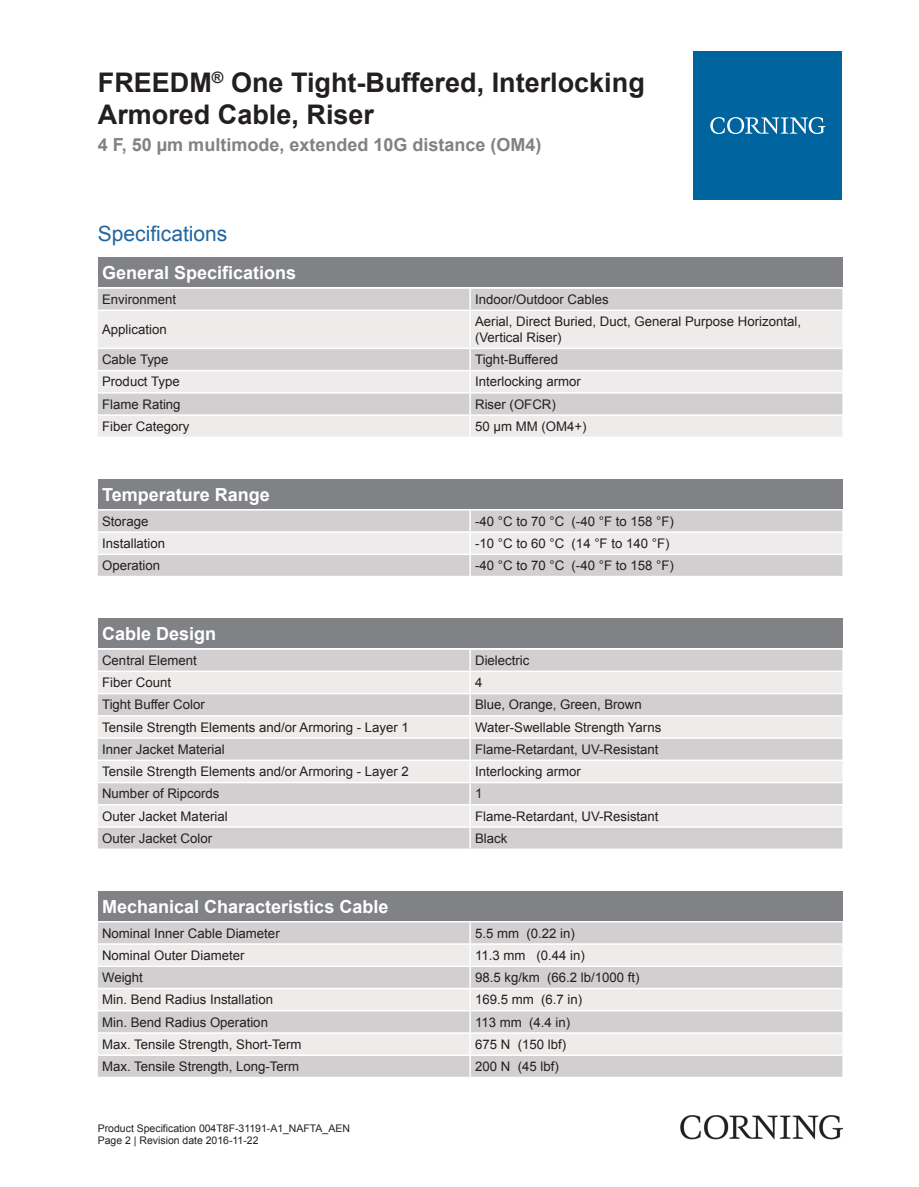
<style>
.page{position:relative;width:919px;height:1187px;background:#fff}
.page>*{position:absolute;margin:0;border:0;box-sizing:border-box;transform-origin:0 0}
.t1{font:700 27px/32.4px "Arial";color:#231f20}
.t2{font:21px "Arial";color:#2166a2}
.t3{font:700 18px "Arial";color:#fff}
.t4{font:700 18px "Arial";color:#808285}
.t5{font:13.2px/15.9px "Arial";color:#231f20}
.t6{font:10.5px/12.6px "Arial";color:#231f20}
</style>
<div class="page">
<div style="left:98px;top:257px;width:744px;height:30px;background:#808285"></div>
<div style="left:98px;top:289px;width:744px;height:20px;background:#d1cfcf"></div>
<svg style="left:98px;top:311px;width:744px;height:125px;background:#e3e2e1"></svg>
<hr style="left:469px;top:289px;width:2px;height:20px;background:#fff">
<hr style="left:469px;top:311px;width:2px;height:36px;background:#fff">
<hr style="left:469px;top:349px;width:2px;height:21px;background:#fff">
<hr style="left:469px;top:371px;width:2px;height:21px;background:#fff">
<hr style="left:469px;top:393px;width:2px;height:21px;background:#fff">
<hr style="left:469px;top:416px;width:2px;height:20px;background:#fff">
<hr style="left:98px;top:347px;width:372px;height:2px;background:#fff">
<hr style="left:470px;top:347px;width:372px;height:2px;background:#fff">
<hr style="left:98px;top:370px;width:372px;height:1px;background:#fff">
<hr style="left:470px;top:370px;width:372px;height:1px;background:#fff">
<hr style="left:98px;top:392px;width:372px;height:1px;background:#fff">
<hr style="left:470px;top:392px;width:372px;height:1px;background:#fff">
<hr style="left:98px;top:414px;width:372px;height:2px;background:#fff">
<hr style="left:470px;top:414px;width:372px;height:2px;background:#fff">
<div style="left:98px;top:479px;width:744px;height:30px;background:#808285"></div>
<div style="left:98px;top:510px;width:744px;height:65px;background:#d1cfcf"></div>
<div style="left:98px;top:533px;width:744px;height:20px;background:#edeceb"></div>
<hr style="left:469px;top:510px;width:2px;height:21px;background:#fff">
<hr style="left:469px;top:533px;width:2px;height:20px;background:#fff">
<hr style="left:469px;top:555px;width:2px;height:20px;background:#fff">
<hr style="left:98px;top:531px;width:372px;height:2px;background:#fff">
<hr style="left:470px;top:531px;width:372px;height:2px;background:#fff">
<hr style="left:98px;top:553px;width:372px;height:2px;background:#fff">
<hr style="left:470px;top:553px;width:372px;height:2px;background:#fff">
<div style="left:98px;top:618px;width:744px;height:30px;background:#808285"></div>
<div style="left:98px;top:650px;width:744px;height:198px;background:#d1cfcf"></div>
<svg style="left:98px;top:672px;width:744px;height:154px;background:#e1e0df"></svg>
<hr style="left:469px;top:649px;width:2px;height:21px;background:#fff">
<hr style="left:469px;top:672px;width:2px;height:20px;background:#fff">
<hr style="left:469px;top:694px;width:2px;height:21px;background:#fff">
<hr style="left:469px;top:716px;width:2px;height:21px;background:#fff">
<hr style="left:469px;top:738px;width:2px;height:21px;background:#fff">
<hr style="left:469px;top:761px;width:2px;height:20px;background:#fff">
<hr style="left:469px;top:783px;width:2px;height:21px;background:#fff">
<hr style="left:469px;top:805px;width:2px;height:21px;background:#fff">
<hr style="left:469px;top:827px;width:2px;height:21px;background:#fff">
<hr style="left:98px;top:670px;width:372px;height:2px;background:#fff">
<hr style="left:470px;top:670px;width:372px;height:2px;background:#fff">
<hr style="left:98px;top:692px;width:372px;height:2px;background:#fff">
<hr style="left:470px;top:692px;width:372px;height:2px;background:#fff">
<hr style="left:98px;top:715px;width:372px;height:1px;background:#fff">
<hr style="left:470px;top:715px;width:372px;height:1px;background:#fff">
<hr style="left:98px;top:737px;width:372px;height:1px;background:#fff">
<hr style="left:470px;top:737px;width:372px;height:1px;background:#fff">
<hr style="left:98px;top:759px;width:372px;height:2px;background:#fff">
<hr style="left:470px;top:759px;width:372px;height:2px;background:#fff">
<hr style="left:98px;top:781px;width:372px;height:2px;background:#fff">
<hr style="left:470px;top:781px;width:372px;height:2px;background:#fff">
<hr style="left:98px;top:804px;width:372px;height:1px;background:#fff">
<hr style="left:470px;top:804px;width:372px;height:1px;background:#fff">
<hr style="left:98px;top:826px;width:372px;height:1px;background:#fff">
<hr style="left:470px;top:826px;width:372px;height:1px;background:#fff">
<div style="left:98px;top:891px;width:744px;height:29px;background:#808285"></div>
<div style="left:98px;top:922px;width:744px;height:154px;background:#d1cfcf"></div>
<svg style="left:98px;top:944px;width:744px;height:110px;background:#e2e1e0"></svg>
<hr style="left:469px;top:922px;width:2px;height:21px;background:#fff">
<hr style="left:469px;top:944px;width:2px;height:21px;background:#fff">
<hr style="left:469px;top:966px;width:2px;height:21px;background:#fff">
<hr style="left:469px;top:989px;width:2px;height:20px;background:#fff">
<hr style="left:469px;top:1011px;width:2px;height:21px;background:#fff">
<hr style="left:469px;top:1033px;width:2px;height:21px;background:#fff">
<hr style="left:469px;top:1055px;width:2px;height:21px;background:#fff">
<hr style="left:98px;top:943px;width:372px;height:1px;background:#fff">
<hr style="left:470px;top:943px;width:372px;height:1px;background:#fff">
<hr style="left:98px;top:965px;width:372px;height:1px;background:#fff">
<hr style="left:470px;top:965px;width:372px;height:1px;background:#fff">
<hr style="left:98px;top:987px;width:372px;height:2px;background:#fff">
<hr style="left:470px;top:987px;width:372px;height:2px;background:#fff">
<hr style="left:98px;top:1009px;width:372px;height:2px;background:#fff">
<hr style="left:470px;top:1009px;width:372px;height:2px;background:#fff">
<hr style="left:98px;top:1032px;width:372px;height:1px;background:#fff">
<hr style="left:470px;top:1032px;width:372px;height:1px;background:#fff">
<hr style="left:98px;top:1054px;width:372px;height:1px;background:#fff">
<hr style="left:470px;top:1054px;width:372px;height:1px;background:#fff">
<div style="left:693px;top:51px;width:149px;height:149px;background:#00649e"></div>
<svg style="left:710px;top:117px;width:115px;height:17px"></svg>
<img style="left:680px;top:1115px;width:162px;height:24px">
<h1 class="t1" style="left:98px;top:66px;width:548px">FREEDM<sup>®</sup> One Tight-Buffered, Interlocking<br>Armored Cable, Riser</h1>
<h3 class="t4" style="left:98px;top:132px;width:445px">4 F, 50 µm multimode, extended 10G distance (OM4)</h3>
<h2 class="t2" style="left:98px;top:219px;width:131px">Specifications</h2>
<h3 class="t3" style="left:102px;top:260px;width:196px">General Specifications</h3>
<p class="t5" style="left:102px;top:291px;width:76px">Environment</p>
<p class="t5" style="left:475px;top:291px;width:135px">Indoor/Outdoor Cables</p>
<p class="t5" style="left:102px;top:321px;width:66px">Application</p>
<p class="t5" style="left:475px;top:313px;width:327px">Aerial, Direct Buried, Duct, General Purpose Horizontal, (Vertical Riser)</p>
<p class="t5" style="left:102px;top:351px;width:68px">Cable Type</p>
<p class="t5" style="left:475px;top:351px;width:84px">Tight-Buffered</p>
<p class="t5" style="left:102px;top:374px;width:79px">Product Type</p>
<p class="t5" style="left:475px;top:374px;width:107px">Interlocking armor</p>
<p class="t5" style="left:102px;top:396px;width:80px">Flame Rating</p>
<p class="t5" style="left:475px;top:396px;width:82px">Riser (OFCR)</p>
<p class="t5" style="left:102px;top:418px;width:89px">Fiber Category</p>
<p class="t5" style="left:475px;top:418px;width:113px">50 µm MM (OM4+)</p>
<h3 class="t3" style="left:102px;top:481px;width:169px">Temperature Range</h3>
<p class="t5" style="left:102px;top:513px;width:48px">Storage</p>
<p class="t5" style="left:475px;top:513px;width:200px">-40 °C to 70 °C (-40 °F to 158 °F)</p>
<p class="t5" style="left:102px;top:535px;width:65px">Installation</p>
<p class="t5" style="left:475px;top:535px;width:196px">-10 °C to 60 °C (14 °F to 140 °F)</p>
<p class="t5" style="left:102px;top:557px;width:59px">Operation</p>
<p class="t5" style="left:475px;top:557px;width:200px">-40 °C to 70 °C (-40 °F to 158 °F)</p>
<h3 class="t3" style="left:102px;top:620px;width:116px">Cable Design</h3>
<p class="t5" style="left:102px;top:652px;width:96px">Central Element</p>
<p class="t5" style="left:475px;top:652px;width:56px">Dielectric</p>
<p class="t5" style="left:102px;top:674px;width:70px">Fiber Count</p>
<p class="t5" style="left:475px;top:674px;width:9px">4</p>
<p class="t5" style="left:102px;top:696px;width:104px">Tight Buffer Color</p>
<p class="t5" style="left:475px;top:696px;width:168px">Blue, Orange, Green, Brown</p>
<p class="t5" style="left:102px;top:719px;width:308px">Tensile Strength Elements and/or Armoring - Layer 1</p>
<p class="t5" style="left:475px;top:719px;width:188px">Water-Swellable Strength Yarns</p>
<p class="t5" style="left:102px;top:741px;width:124px">Inner Jacket Material</p>
<p class="t5" style="left:475px;top:741px;width:185px">Flame-Retardant, UV-Resistant</p>
<p class="t5" style="left:102px;top:763px;width:308px">Tensile Strength Elements and/or Armoring - Layer 2</p>
<p class="t5" style="left:475px;top:763px;width:107px">Interlocking armor</p>
<p class="t5" style="left:102px;top:785px;width:119px">Number of Ripcords</p>
<p class="t5" style="left:475px;top:785px;width:9px">1</p>
<p class="t5" style="left:102px;top:807px;width:127px">Outer Jacket Material</p>
<p class="t5" style="left:475px;top:807px;width:185px">Flame-Retardant, UV-Resistant</p>
<p class="t5" style="left:102px;top:830px;width:112px">Outer Jacket Color</p>
<p class="t5" style="left:475px;top:830px;width:34px">Black</p>
<h3 class="t3" style="left:102px;top:893px;width:288px">Mechanical Characteristics Cable</h3>
<p class="t5" style="left:102px;top:924px;width:179px">Nominal Inner Cable Diameter</p>
<p class="t5" style="left:475px;top:924px;width:101px">5.5 mm (0.22 in)</p>
<p class="t5" style="left:102px;top:947px;width:144px">Nominal Outer Diameter</p>
<p class="t5" style="left:475px;top:947px;width:111px">11.3 mm (0.44 in)</p>
<p class="t5" style="left:102px;top:969px;width:42px">Weight</p>
<p class="t5" style="left:475px;top:969px;width:166px">98.5 kg/km (66.2 lb/1000 ft)</p>
<p class="t5" style="left:102px;top:991px;width:172px">Min. Bend Radius Installation</p>
<p class="t5" style="left:475px;top:991px;width:109px">169.5 mm (6.7 in)</p>
<p class="t5" style="left:102px;top:1013px;width:167px">Min. Bend Radius Operation</p>
<p class="t5" style="left:475px;top:1013px;width:97px">113 mm (4.4 in)</p>
<p class="t5" style="left:102px;top:1036px;width:201px">Max. Tensile Strength, Short-Term</p>
<p class="t5" style="left:475px;top:1036px;width:92px">675 N (150 lbf)</p>
<p class="t5" style="left:102px;top:1058px;width:199px">Max. Tensile Strength, Long-Term</p>
<p class="t5" style="left:475px;top:1058px;width:85px">200 N (45 lbf)</p>
<p class="t6" style="left:98px;top:1121px;width:253px">Product Specification 004T8F-31191-A1_NAFTA_AEN<br>Page 2 | Revision date 2016-11-22</p>
</div>
